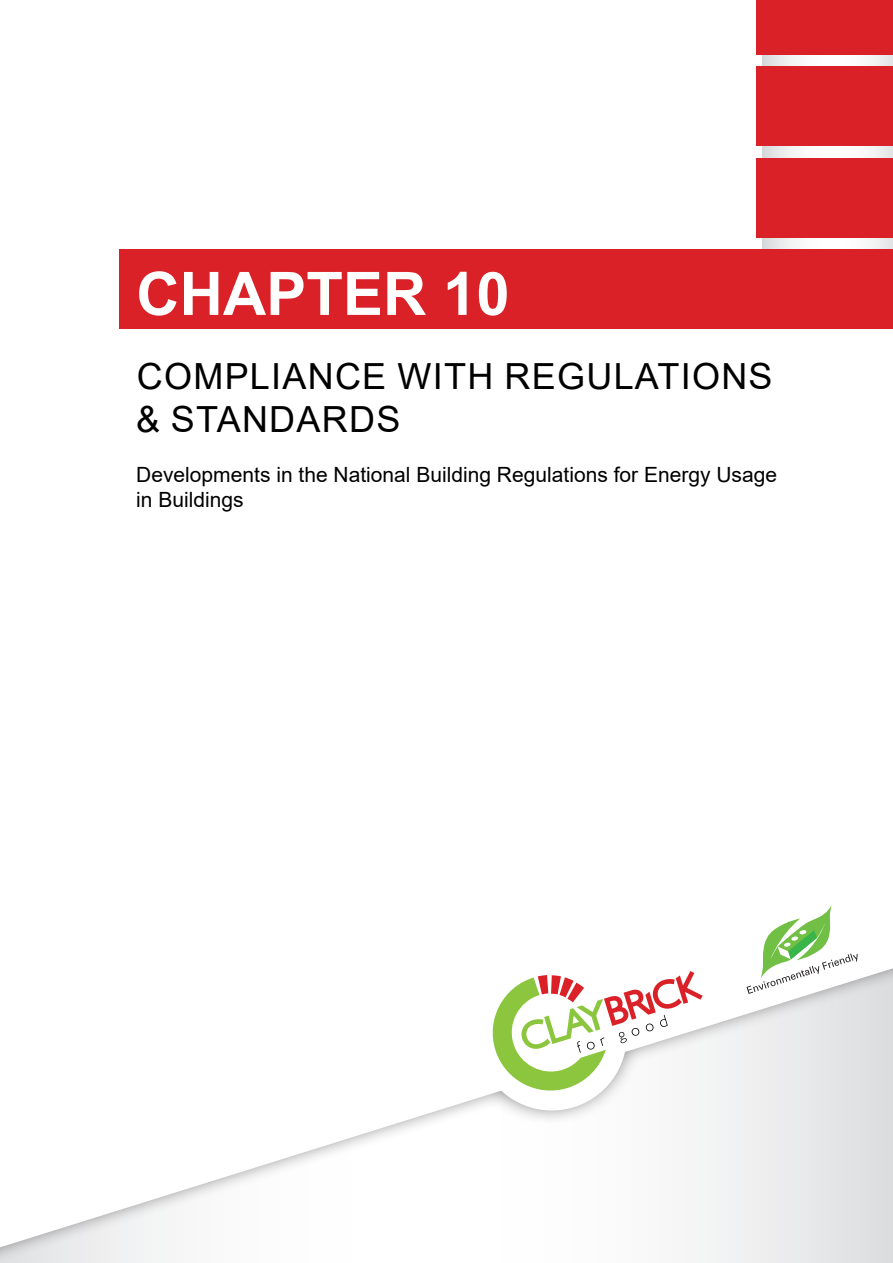
<style>
.page{position:relative;width:893px;height:1263px;background:#fff}
.page>*{position:absolute;margin:0;border:0;box-sizing:border-box;transform-origin:0 0}
.t1{font:700 60px "Arial";color:#fff}
.Title_Page_heading{font:36px/43.2px "Arial";letter-spacing:.035em;color:#000}
.Title_Page_heading-2{font:21px/25.2px "Arial";color:#000}
</style>
<div class="page">
<div style="left:0;top:957px;width:893px;height:306px;background:#231f20;opacity:.75"></div>
<svg style="left:762px;top:54px;width:131px;height:195px"></svg>
<div style="left:119px;top:249px;width:774px;height:79px;background:#da2128"></div>
<div style="left:757px;top:158px;width:136px;height:79px;background:#da2128"></div>
<div style="left:757px;top:67px;width:136px;height:79px;background:#da2128"></div>
<div style="left:757px;top:0;width:136px;height:54px;background:#da2128"></div>
<svg style="left:486px;top:971px;width:217px;height:126px"></svg>
<svg style="left:746px;top:905px;width:112px;height:89px"></svg>
<p class="t1" style="left:136px;top:252px;width:375px">CHAPTER 10</p>
<p class="Title_Page_heading" style="left:136px;top:354px;width:638px">COMPLIANCE WITH REGULATIONS &amp; STANDARDS</p>
<p class="Title_Page_heading-2" style="left:136px;top:462px;width:642px">Developments in the National Building Regulations for Energy Usage in Buildings</p>
</div>
